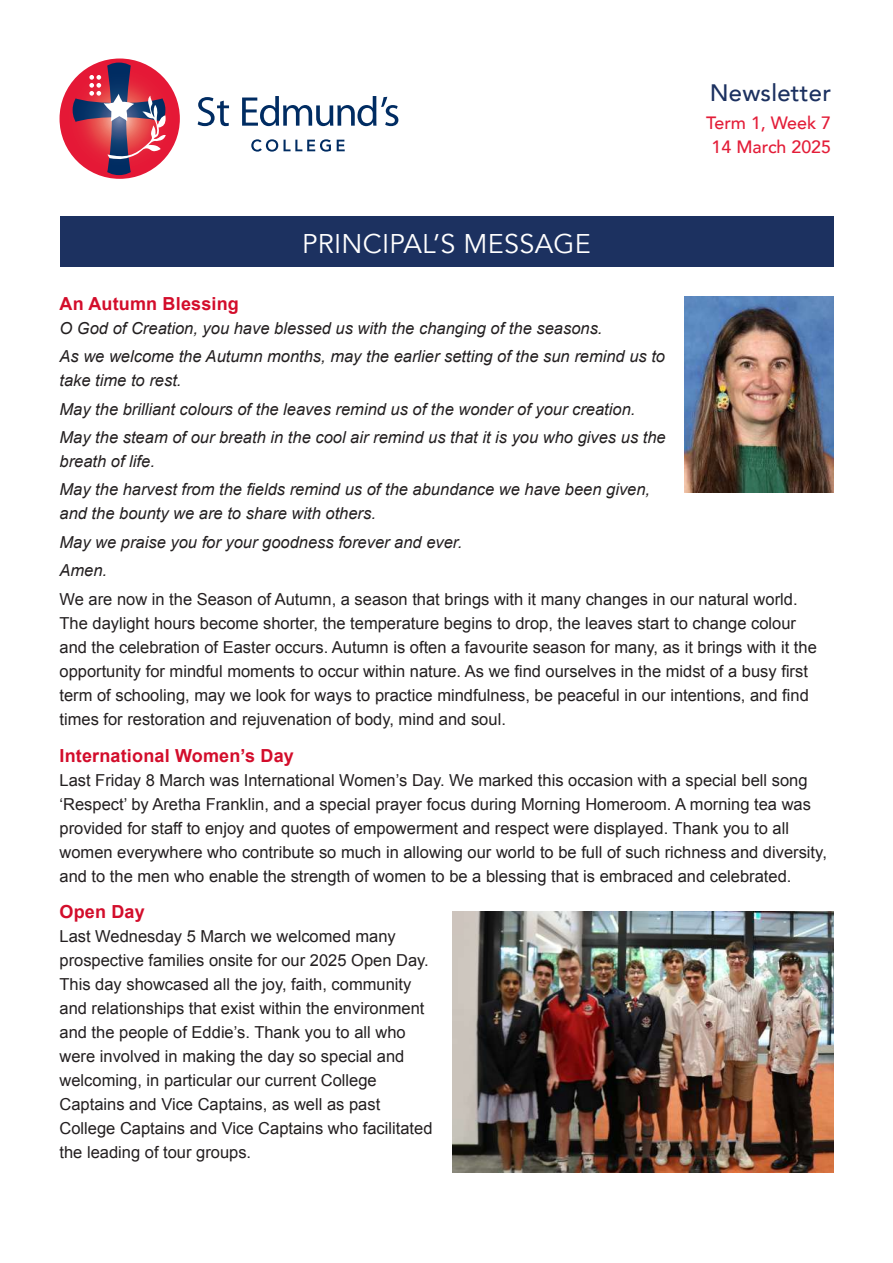
<style>
.page{position:relative;width:893px;height:1263px;background:#fff}
.page>*{position:absolute;margin:0;border:0;box-sizing:border-box;transform-origin:0 0}
.t1{font:27px "Avenir";letter-spacing:.01em;color:#fff}
.t2{font:500 23.7px "Avenir";letter-spacing:.01em;color:#1c3160}
.t3{font:700 18px "Arial";letter-spacing:.01em;color:#d30d2b}
.t4{font:500 17.85px/23.7px "Avenir";color:#e31d38;text-align:center}
.t5{font:16.5px/24px "Arial";color:#231f20}
.t6{font:italic 16.5px/28.3px "Arial";color:#231f20}
</style>
<div class="page">
<img style="left:685px;top:297px;width:148px;height:195px">
<svg style="left:60px;top:58px;width:120px;height:121px;background:#e5203d"></svg>
<svg style="left:198px;top:97px;width:31px;height:29px"></svg>
<svg style="left:242px;top:96px;width:156px;height:30px"></svg>
<svg style="left:251px;top:139px;width:27px;height:13px"></svg>
<svg style="left:284px;top:139px;width:47px;height:13px"></svg>
<svg style="left:337px;top:140px;width:8px;height:11px"></svg>
<svg style="left:73px;top:63px;width:93px;height:112px;background:#b0516a"></svg>
<div style="left:60px;top:217px;width:773px;height:50px;background:#1c3160"></div>
<img style="left:453px;top:911px;width:380px;height:261px">
<h1 class="t1" style="left:302px;top:228px;width:290px">PRINCIPAL’S MESSAGE</h1>
<h2 class="t2" style="left:710px;top:73px;width:123px">Newsletter</h2>
<p class="t4" style="left:706px;top:110px;width:126px">Term 1, Week 7<br>14 March 2025</p>
<p class="t3" style="left:60px;top:292px;width:181px">An Autumn Blessing</p>
<p class="t6" style="left:60px;top:314px;width:607px">O God of Creation, you have blessed us with the changing of the seasons.<br>As we welcome the Autumn months, may the earlier setting of the sun remind us to</p>
<p class="t6" style="left:60px;top:367px;width:608px">take time to rest.<br>May the brilliant colours of the leaves remind us of the wonder of your creation.<br>May the steam of our breath in the cool air remind us that it is you who gives us the</p>
<p class="t6" style="left:60px;top:447px;width:592px">breath of life.<br>May the harvest from the fields remind us of the abundance we have been given,</p>
<p class="t6" style="left:60px;top:500px;width:404px">and the bounty we are to share with others.<br>May we praise you for your goodness forever and ever.<br>Amen.</p>
<p class="t5" style="left:60px;top:587px;width:759px">We are now in the Season of Autumn, a season that brings with it many changes in our natural world.<br>The daylight hours become shorter, the temperature begins to drop, the leaves start to change colour and the celebration of Easter occurs. Autumn is often a favourite season for many, as it brings with it the opportunity for mindful moments to occur within nature. As we find ourselves in the midst of a busy first term of schooling, may we look for ways to practice mindfulness, be peaceful in our intentions, and find times for restoration and rejuvenation of body, mind and soul.</p>
<p class="t3" style="left:60px;top:743px;width:236px">International Women’s Day</p>
<p class="t5" style="left:60px;top:768px;width:769px">Last Friday 8 March was International Women’s Day. We marked this occasion with a special bell song ‘Respect’ by Aretha Franklin, and a special prayer focus during Morning Homeroom. A morning tea was provided for staff to enjoy and quotes of empowerment and respect were displayed. Thank you to all women everywhere who contribute so much in allowing our world to be full of such richness and diversity, and to the men who enable the strength of women to be a blessing that is embraced and celebrated.</p>
<p class="t3" style="left:60px;top:900px;width:87px">Open Day</p>
<p class="t5" style="left:60px;top:925px;width:374px">Last Wednesday 5 March we welcomed many prospective families onsite for our 2025 Open Day.<br>This day showcased all the joy, faith, community and relationships that exist within the environment and the people of Eddie’s. Thank you to all who were involved in making the day so special and welcoming, in particular our current College Captains and Vice Captains, as well as past College Captains and Vice Captains who facilitated the leading of tour groups.</p>
</div>
